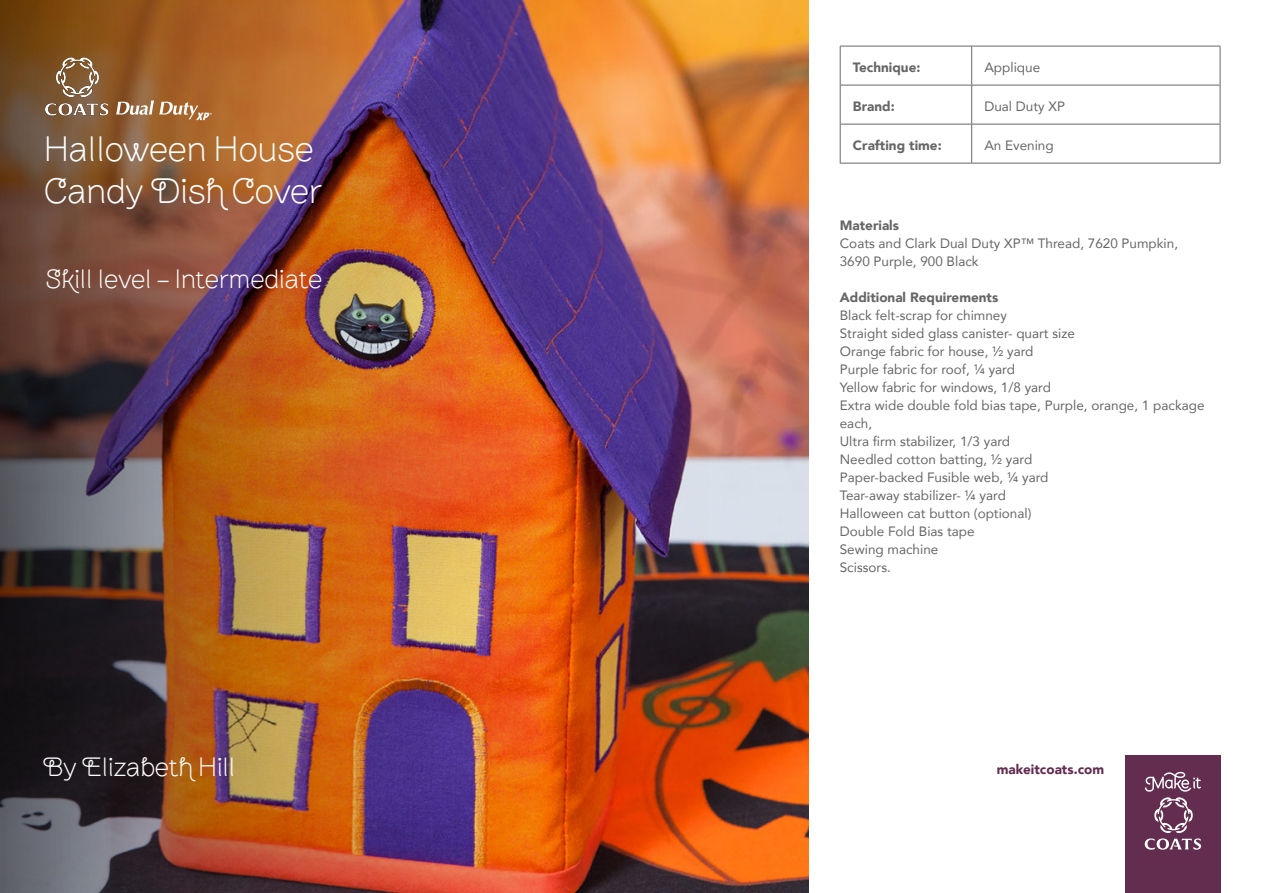
<style>
.page{position:relative;width:1263px;height:893px;background:#fff}
.page>*{position:absolute;margin:0;border:0;box-sizing:border-box;transform-origin:0 0}
.t1{font:300 36px/42px "Brownstone Sans";color:#fff}
.t2{font:300 27px "Brownstone Sans";color:#fff}
.t3{font:13.5px/18px "Avenir";color:#666}
.t4{font:900 13.5px "Avenir";color:#666}
.t5{font:900 13.5px "Avenir";color:#622d4f}
.s1{font-weight:900}
</style>
<div class="page">
<img style="left:0;top:0;width:805px;height:893px">
<div style="left:1125px;top:756px;width:95px;height:137px;background:#622d4f"></div>
<svg style="left:1145px;top:772px;width:56px;height:78px"></svg>
<hr style="left:840px;top:46px;width:132px;height:1px;background:#666">
<hr style="left:840px;top:46px;width:1px;height:39px;background:#666">
<hr style="left:972px;top:46px;width:248px;height:1px;background:#666">
<hr style="left:971px;top:46px;width:1px;height:39px;background:#666">
<hr style="left:1220px;top:46px;width:1px;height:39px;background:#666">
<hr style="left:840px;top:85px;width:132px;height:1px;background:#666">
<hr style="left:840px;top:85px;width:1px;height:39px;background:#666">
<hr style="left:972px;top:85px;width:248px;height:1px;background:#666">
<hr style="left:971px;top:85px;width:1px;height:39px;background:#666">
<hr style="left:1220px;top:85px;width:1px;height:39px;background:#666">
<hr style="left:840px;top:124px;width:132px;height:1px;background:#666">
<hr style="left:840px;top:124px;width:1px;height:39px;background:#666">
<hr style="left:972px;top:124px;width:248px;height:1px;background:#666">
<hr style="left:971px;top:124px;width:1px;height:39px;background:#666">
<hr style="left:1220px;top:124px;width:1px;height:39px;background:#666">
<hr style="left:840px;top:163px;width:132px;height:1px;background:#666">
<hr style="left:972px;top:163px;width:248px;height:1px;background:#666">
<img style="left:44px;top:51px;width:66px;height:66px">
<svg style="left:116px;top:100px;width:96px;height:20px;background:#b48760"></svg>
<p class="t1" style="left:44px;top:128px;width:280px">Halloween House<br>Candy Dish Cover</p>
<p class="t2" style="left:46px;top:263px;width:278px">Skill level - Intermediate</p>
<p class="t2" style="left:43px;top:751px;width:194px">By Elizabeth Hill</p>
<p class="t4" style="left:853px;top:56px;width:69px">Technique:</p>
<p class="t3" style="left:984px;top:58px;width:57px">Applique</p>
<p class="t4" style="left:853px;top:95px;width:43px">Brand:</p>
<p class="t3" style="left:984px;top:97px;width:82px">Dual Duty XP</p>
<p class="t4" style="left:853px;top:134px;width:90px">Crafting time:</p>
<p class="t3" style="left:984px;top:136px;width:71px">An Evening</p>
<p class="t3" style="left:840px;top:215px;width:340px"><span class="s1">Materials<br></span>Coats and Clark Dual Duty XP™ Thread, 7620 Pumpkin,</p>
<p class="t3" style="left:840px;top:251px;width:140px">3690 Purple, 900 Black</p>
<p class="t4" style="left:840px;top:285px;width:160px">Additional Requirements</p>
<p class="t3" style="left:840px;top:305px;width:169px">Black felt-scrap for chimney</p>
<p class="t3" style="left:840px;top:323px;width:237px">Straight sided glass canister- quart size</p>
<p class="t3" style="left:840px;top:341px;width:195px">Orange fabric for house, ½ yard</p>
<p class="t3" style="left:840px;top:359px;width:177px">Purple fabric for roof, ¼ yard</p>
<p class="t3" style="left:840px;top:377px;width:213px">Yellow fabric for windows, 1/8 yard</p>
<p class="t3" style="left:840px;top:395px;width:366px">Extra wide double fold bias tape, Purple, orange, 1 package each,</p>
<p class="t3" style="left:840px;top:431px;width:172px">Ultra firm stabilizer, 1/3 yard</p>
<p class="t3" style="left:840px;top:449px;width:194px">Needled cotton batting, ½ yard</p>
<p class="t3" style="left:840px;top:467px;width:210px">Paper-backed Fusible web, ¼ yard</p>
<p class="t3" style="left:840px;top:485px;width:168px">Tear-away stabilizer- ¼ yard</p>
<p class="t3" style="left:840px;top:503px;width:193px">Halloween cat button (optional)</p>
<p class="t3" style="left:840px;top:521px;width:136px">Double Fold Bias tape</p>
<p class="t3" style="left:840px;top:539px;width:100px">Sewing machine</p>
<p class="t3" style="left:840px;top:557px;width:53px">Scissors.</p>
<p class="t5" style="left:997px;top:758px;width:109px">makeitcoats.com</p>
</div>
